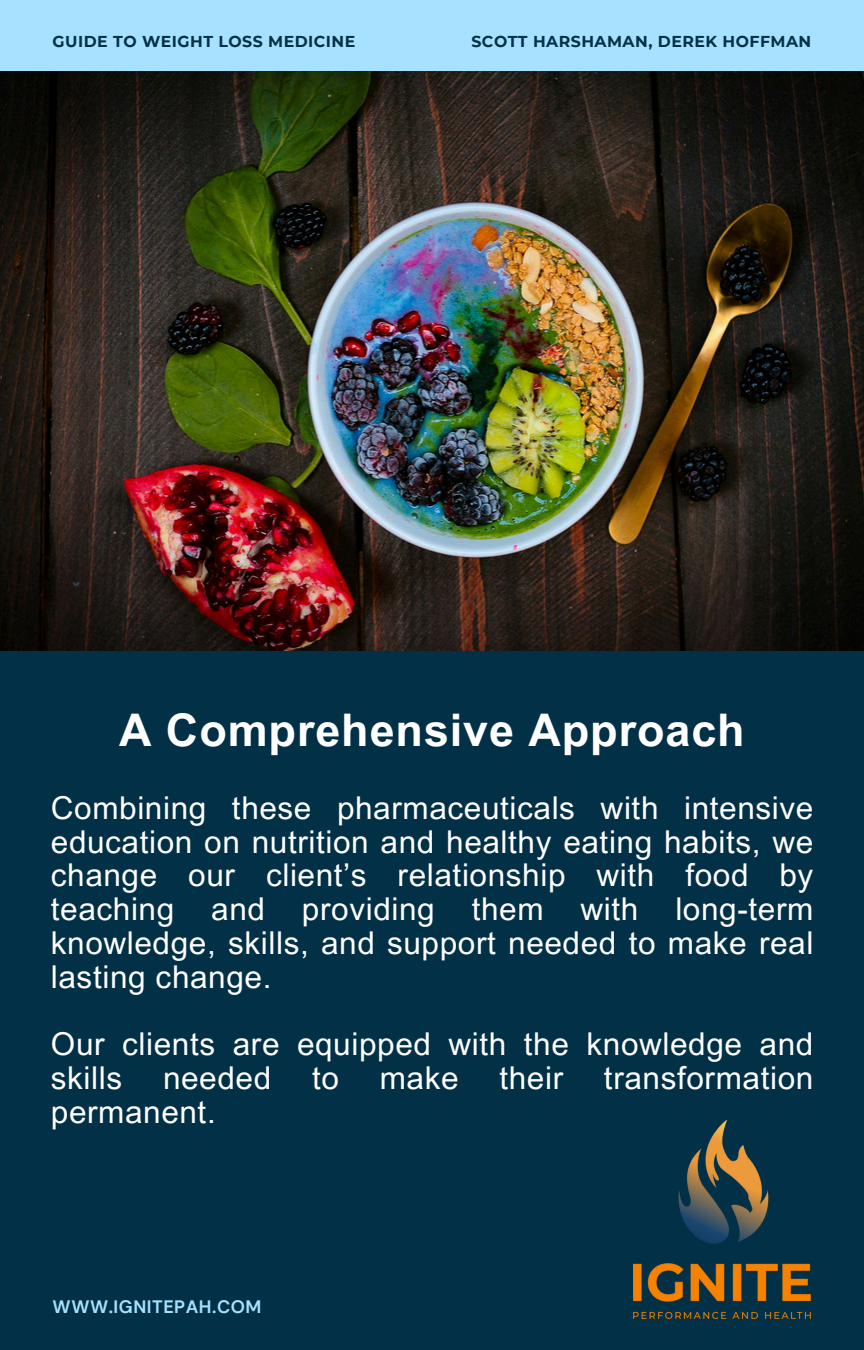
<style>
.page{position:relative;width:864px;height:1350px;background:#023047}
.page>*{position:absolute;margin:0;border:0;box-sizing:border-box;transform-origin:0 0}
.t1{font:700 45px "Arial MT Pro";letter-spacing:.02em;color:#fff}
.t2{font:31.5px/33.8px "Arial MT Pro";letter-spacing:.02em;color:#fff;text-align:justify}
.t3{font:700 18px "DM Sans";letter-spacing:.03em;color:#a6e2ff}
.t4{font:700 15.75px "Montserrat";letter-spacing:.03em;color:#023047}
</style>
<div class="page">
<div style="left:0;top:0;width:864px;height:86px;background:#a6e2ff"></div>
<img style="left:633px;top:1121px;width:178px;height:197px">
<img style="left:0;top:71px;width:864px;height:579px">
<h1 class="t4" style="left:53px;top:32px;width:304px">GUIDE TO WEIGHT LOSS MEDICINE</h1>
<p class="t4" style="left:471px;top:32px;width:341px">SCOTT HARSHAMAN, DEREK HOFFMAN</p>
<h2 class="t1" style="left:119px;top:714px;width:627px">A Comprehensive Approach</h2>
<p class="t2" style="left:51px;top:795px;width:764px">Combining these pharmaceuticals with intensive education on nutrition and healthy eating habits, we change our client’s relationship with food by teaching and providing them with long-term knowledge, skills, and support needed to make real lasting change.</p>
<h3 class="t2" style="left:51px;top:1031px;width:764px">Our clients are equipped with the knowledge and skills</h3>
<h3 class="t2" style="left:163px;top:1065px;width:110px">needed</h3>
<h3 class="t2" style="left:312px;top:1065px;width:28px">to</h3>
<h3 class="t2" style="left:380px;top:1065px;width:80px">make</h3>
<h3 class="t2" style="left:499px;top:1065px;width:65px">their</h3>
<h3 class="t2" style="left:604px;top:1065px;width:211px">transformation</h3>
<h3 class="t2" style="left:51px;top:1099px;width:166px">permanent.</h3>
<p class="t3" style="left:53px;top:1295px;width:210px">WWW.IGNITEPAH.COM</p>
</div>
